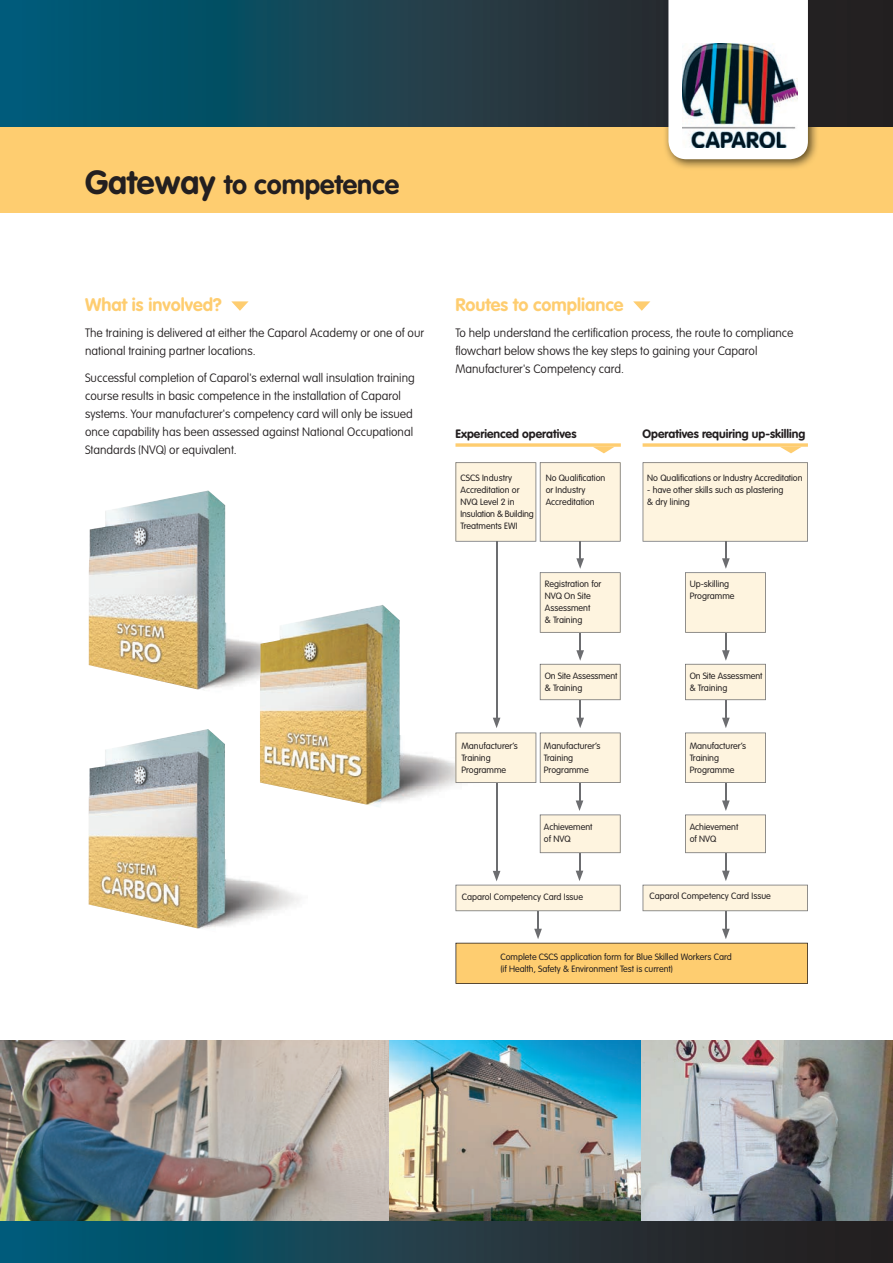
<style>
.page{position:relative;width:893px;height:1263px;background:#fff}
.page>*{position:absolute;margin:0;border:0;box-sizing:border-box;transform-origin:0 0}
.t1{font:700 27px "VAG Rounded LT";color:#231f20}
.t2{font:700 18px "VAG Rounded";color:#fecd70}
.t3{font:100 12px/18px "VAG Rounded LT";color:#231f20}
.t4{font:700 12px "VAG Rounded LT";color:#231f20}
.t5{font:300 9px/12px "VAG Rounded LT";color:#231f20}
.s1{font-size:33px}
</style>
<div class="page">
<svg style="left:0;top:0;width:893px;height:128px;background:#184250"></svg>
<svg style="left:0;top:1220px;width:893px;height:43px;background:#1b3d49"></svg>
<img style="left:89px;top:490px;width:171px;height:200px">
<img style="left:88px;top:729px;width:212px;height:200px">
<img style="left:260px;top:605px;width:241px;height:205px">
<svg style="left:231px;top:301px;width:18px;height:10px"></svg>
<svg style="left:633px;top:301px;width:17px;height:10px"></svg>
<div style="left:0;top:128px;width:893px;height:85px;background:#fecd70"></div>
<img style="left:0;top:1040px;width:893px;height:180px">
<img style="left:663px;top:0;width:156px;height:168px">
<svg style="left:668px;top:0;width:140px;height:159px"></svg>
<img style="left:683px;top:44px;width:115px;height:103px">
<hr style="left:496px;top:542px;width:1px;height:178px;background:#6c6d70">
<hr style="left:579px;top:700px;width:2px;height:20px;background:#6c6d70">
<hr style="left:725px;top:700px;width:2px;height:20px;background:#6c6d70">
<hr style="left:579px;top:633px;width:2px;height:20px;background:#6c6d70">
<hr style="left:725px;top:633px;width:2px;height:20px;background:#6c6d70">
<hr style="left:579px;top:541px;width:2px;height:20px;background:#6c6d70">
<hr style="left:725px;top:541px;width:2px;height:20px;background:#6c6d70">
<hr style="left:725px;top:783px;width:2px;height:20px;background:#6c6d70">
<hr style="left:725px;top:853px;width:2px;height:20px;background:#6c6d70">
<hr style="left:537px;top:911px;width:2px;height:20px;background:#6c6d70">
<hr style="left:725px;top:911px;width:2px;height:20px;background:#6c6d70">
<svg style="left:685px;top:800px;width:81px;height:53px"></svg>
<svg style="left:643px;top:871px;width:165px;height:40px"></svg>
<svg style="left:540px;top:650px;width:81px;height:50px"></svg>
<svg style="left:455px;top:718px;width:166px;height:193px"></svg>
<svg style="left:685px;top:650px;width:81px;height:50px"></svg>
<svg style="left:685px;top:718px;width:81px;height:65px"></svg>
<svg style="left:540px;top:558px;width:81px;height:75px"></svg>
<svg style="left:685px;top:558px;width:81px;height:75px"></svg>
<div style="left:643px;top:462px;width:165px;height:80px;background:#fef4df"></div>
<svg style="left:455px;top:929px;width:353px;height:55px"></svg>
<svg style="left:455px;top:443px;width:166px;height:10px"></svg>
<svg style="left:455px;top:462px;width:166px;height:80px;background:#f8efdb"></svg>
<svg style="left:643px;top:443px;width:165px;height:10px"></svg>
<h1 class="t1" style="left:85px;top:169px;width:316px"><span class="s1">Gateway</span> to competence</h1>
<h2 class="t2" style="left:85px;top:294px;width:138px">What is involved?</h2>
<h3 class="t3" style="left:85px;top:324px;width:341px">The training is delivered at either the Caparol Academy or one of our national training partner locations.</h3>
<p class="t3" style="left:85px;top:369px;width:331px">Successful completion of Caparol's external wall insulation training course results in basic competence in the installation of Caparol systems. Your manufacturer's competency card will only be issued once capability has been assessed against National Occupational Standards (NVQ) or equivalent.</p>
<h2 class="t2" style="left:455px;top:294px;width:170px">Routes to compliance</h2>
<h3 class="t3" style="left:455px;top:324px;width:339px">To help understand the certification process, the route to compliance flowchart below shows the key steps to gaining your Caparol<br>Manufacturer's Competency card.</h3>
<h3 class="t4" style="left:455px;top:427px;width:122px">Experienced operatives</h3>
<h3 class="t4" style="left:643px;top:426px;width:164px">Operatives requiring up-skilling</h3>
<p class="t5" style="left:546px;top:472px;width:61px">No Qualification or Industry<br>Accreditation</p>
<p class="t5" style="left:647px;top:472px;width:157px">No Qualifications or Industry Accreditation</p>
<p class="t5" style="left:461px;top:472px;width:75px">CSCS Industry<br>Accreditation or<br>NVQ Level 2 in<br>Insulation &amp; Building<br>Treatments EWI</p>
<p class="t5" style="left:647px;top:484px;width:138px">- have other skills such as plastering &amp; dry lining</p>
<p class="t5" style="left:545px;top:578px;width:58px">Registration for<br>NVQ On Site<br>Assessment<br>&amp; Training</p>
<p class="t5" style="left:690px;top:578px;width:46px">Up-skilling<br>Programme</p>
<p class="t5" style="left:545px;top:670px;width:74px">On Site Assessment &amp; Training</p>
<p class="t5" style="left:690px;top:670px;width:74px">On Site Assessment &amp; Training</p>
<p class="t5" style="left:461px;top:740px;width:58px">Manufacturer’s<br>Training<br>Programme</p>
<p class="t5" style="left:544px;top:740px;width:58px">Manufacturer’s<br>Training<br>Programme</p>
<p class="t5" style="left:690px;top:740px;width:58px">Manufacturer’s<br>Training<br>Programme</p>
<p class="t5" style="left:544px;top:821px;width:50px">Achievement of NVQ</p>
<p class="t5" style="left:690px;top:821px;width:50px">Achievement of NVQ</p>
<p class="t5" style="left:462px;top:891px;width:123px">Caparol Competency Card Issue</p>
<p class="t5" style="left:649px;top:890px;width:123px">Caparol Competency Card Issue</p>
<p class="t5" style="left:500px;top:951px;width:233px">Complete CSCS application form for Blue Skilled Workers Card (if Health, Safety &amp; Environment Test is current)</p>
</div>
